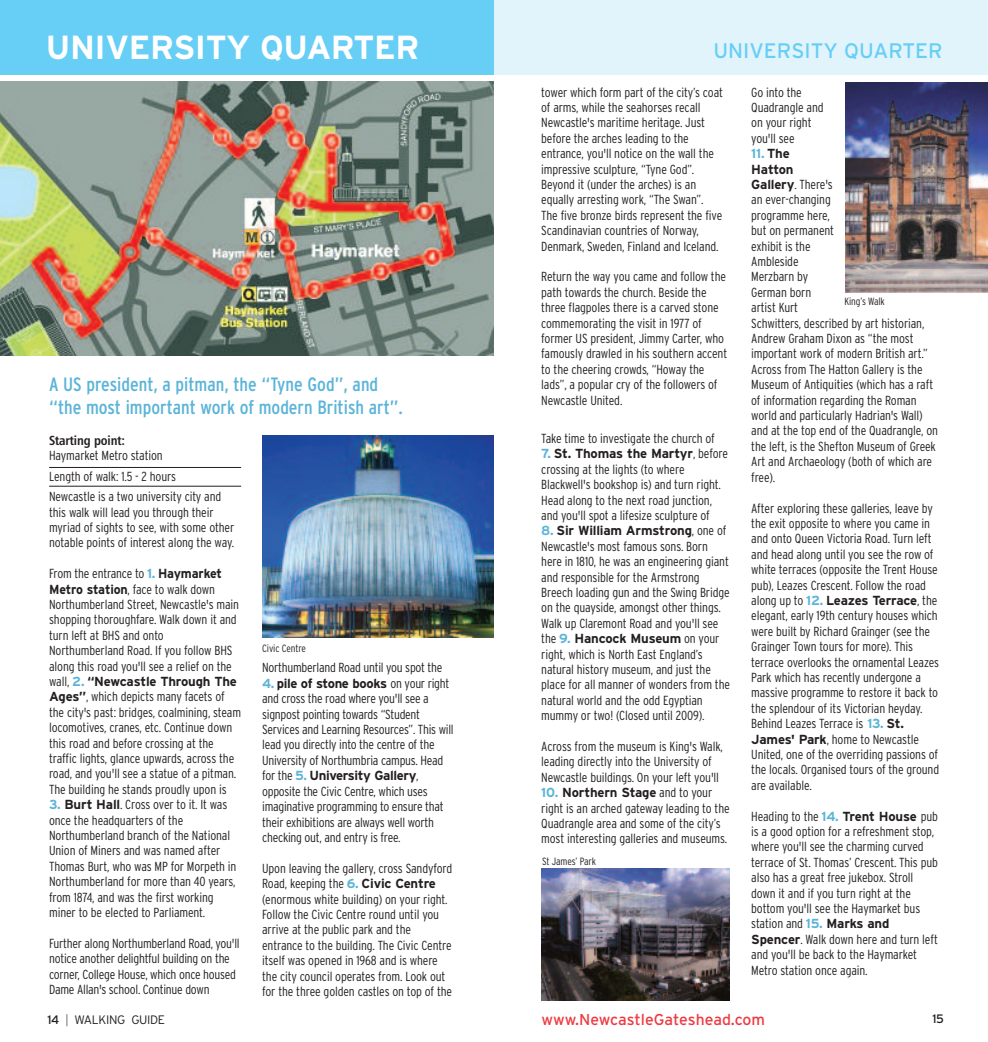
<style>
.page{position:relative;width:988px;height:1042px;background:#fff}
.page>*{position:absolute;margin:0;border:0;box-sizing:border-box;transform-origin:0 0}
.t1{font:700 33.43px "Interstate";letter-spacing:-.015em;color:#fff}
.t2{font:21px "Interstate";color:#67cef5}
.t3{font:condensed 19.25px/22.8px "Interstate";color:#5bb4d7}
.t4{font:15.75px "Interstate";color:#ee3a41}
.t5{font:300 condensed 13.12px/15.4px "Interstate";letter-spacing:-.01em;color:#231f20}
.t6{font:13.12px "Humanist 777 BT Bold Condensed B";letter-spacing:-.01em;color:#231f20}
.t7{font:300 12.25px "Interstate";letter-spacing:-.025em;color:#231f20;scale:.66 1}
.t8{font:12.25px "Interstate";color:#231f20}
.t9{font:300 condensed 10.5px "Interstate";letter-spacing:-.01em;color:#231f20}
.s1{font-weight:700;font-stretch:normal;color:#5bb4d7}
.s2{font-weight:700;font-stretch:normal}
.s3{font-weight:400}
</style>
<div class="page">
<div style="left:494px;top:0;width:493px;height:75px;background:#e1f4fc"></div>
<div style="left:0;top:0;width:493px;height:75px;background:#67cef5"></div>
<img style="left:0;top:82px;width:493px;height:274px">
<hr style="left:49px;top:467px;width:192px;height:1px;background:#231f20">
<hr style="left:49px;top:486px;width:192px;height:1px;background:#231f20">
<img style="left:541px;top:868px;width:188px;height:133px">
<img style="left:262px;top:435px;width:232px;height:202px">
<img style="left:845px;top:83px;width:142px;height:210px">
<h1 class="t1" style="left:46px;top:28px;width:374px">UNIVERSITY QUARTER</h1>
<h2 class="t2" style="left:713px;top:39px;width:231px">UNIVERSITY QUARTER</h2>
<h3 class="t3" style="left:49px;top:373px;width:355px">A US president, a pitman, the “Tyne God”, and “the most important work of modern British art”.</h3>
<p class="t6" style="left:49px;top:435px;width:77px">Starting point:</p>
<p class="t5" style="left:49px;top:446px;width:174px;line-height:20.3px">Haymarket Metro station<br>Length of walk: 1.5 - 2 hours<br>Newcastle is a two university city and</p>
<p class="t5" style="left:49px;top:504px;width:187px">this walk will lead you through their myriad of sights to see, with some other notable points of interest along the way.</p>
<p class="t5" style="left:49px;top:566px;width:193px">From the entrance to <span class="s1">1.</span> <span class="s2">Haymarket Metro station</span>, face to walk down Northumberland Street, Newcastle's main shopping thoroughfare. Walk down it and turn left at BHS and onto Northumberland Road. If you follow BHS along this road you'll see a relief on the wall, <span class="s1">2.</span> <span class="s2">“Newcastle Through The Ages”</span>, which depicts many facets of the city's past: bridges, coalmining, steam locomotives, cranes, etc. Continue down this road and before crossing at the traffic lights, glance upwards, across the road, and you'll see a statue of a pitman.<br>The building he stands proudly upon is</p>
<p class="t5" style="left:49px;top:797px;width:189px"><span class="s1">3.</span> <span class="s2">Burt Hall</span>. Cross over to it. It was once the headquarters of the Northumberland branch of the National Union of Miners and was named after Thomas Burt, who was MP for Morpeth in Northumberland for more than 40 years, from 1874, and was the first working miner to be elected to Parliament.</p>
<p class="t5" style="left:49px;top:935px;width:192px">Further along Northumberland Road, you'll notice another delightful building on the corner, College House, which once housed Dame Allan's school. Continue down</p>
<p class="t9" style="left:262px;top:642px;width:45px">Civic Centre</p>
<p class="t5" style="left:262px;top:660px;width:182px">Northumberland Road until you spot the</p>
<p class="t5" style="left:262px;top:675px;width:193px"><span class="s1">4.</span> <span class="s2">pile of stone books</span> on your right and cross the road where you'll see a signpost pointing towards “Student Services and Learning Resources”. This will lead you directly into the centre of the University of Northumbria campus. Head for the <span class="s1">5.</span> <span class="s2">University Gallery</span>, opposite the Civic Centre, which uses imaginative programming to ensure that their exhibitions are always well worth checking out, and entry is free.</p>
<p class="t5" style="left:262px;top:860px;width:191px">Upon leaving the gallery, cross Sandyford Road, keeping the <span class="s1">6.</span> <span class="s2">Civic Centre </span>(enormous white building) on your right.<br>Follow the Civic Centre round until you arrive at the public park and the entrance to the building. The Civic Centre itself was opened in 1968 and is where the city council operates from. Look out for the three golden castles on top of the</p>
<p class="t5" style="left:541px;top:84px;width:183px">tower which form part of the city’s coat of arms, while the seahorses recall Newcastle's maritime heritage. Just before the arches leading to the entrance, you'll notice on the wall the impressive sculpture, “Tyne God”.<br>Beyond it (under the arches) is an equally arresting work, “The Swan”.<br>The five bronze birds represent the five Scandinavian countries of Norway, Denmark, Sweden, Finland and Iceland.</p>
<p class="t5" style="left:541px;top:269px;width:187px">Return the way you came and follow the path towards the church. Beside the three flagpoles there is a carved stone commemorating the visit in 1977 of former US president, Jimmy Carter, who famously drawled in his southern accent to the cheering crowds, “Howay the lads”, a popular cry of the followers of Newcastle United.</p>
<p class="t5" style="left:541px;top:431px;width:175px">Take time to investigate the church of</p>
<p class="t5" style="left:541px;top:446px;width:188px"><span class="s1">7.</span> <span class="s2">St. Thomas the Martyr</span>, before crossing at the lights (to where Blackwell's bookshop is) and turn right.<br>Head along to the next road junction, and you'll spot a lifesize sculpture of</p>
<p class="t5" style="left:541px;top:523px;width:190px"><span class="s1">8.</span> <span class="s2">Sir William Armstrong</span>, one of Newcastle's most famous sons. Born here in 1810, he was an engineering giant and responsible for the Armstrong Breech loading gun and the Swing Bridge on the quayside, amongst other things.<br>Walk up Claremont Road and you'll see the <span class="s1">9.</span> <span class="s2">Hancock Museum</span> on your right, which is North East England’s natural history museum, and just the place for all manner of wonders from the natural world and the odd Egyptian mummy or two! (Closed until 2009).</p>
<p class="t5" style="left:541px;top:739px;width:183px">Across from the museum is King's Walk, leading directly into the University of<br>Newcastle buildings. On your left you'll</p>
<p class="t5" style="left:541px;top:785px;width:190px"><span class="s1">10.</span> <span class="s2">Northern Stage</span> and to your right is an arched gateway leading to the Quadrangle area and some of the city’s most interesting galleries and museums.</p>
<p class="t9" style="left:542px;top:855px;width:55px">St James’ Park</p>
<p class="t5" style="left:751px;top:84px;width:74px">Go into the<br>Quadrangle and on your right you'll see</p>
<p class="t5" style="left:751px;top:146px;width:188px"><span class="s1">11.</span> <span class="s2">The<br>Hatton<br>Gallery</span>. There's<br>an ever-changing<br>programme here,<br>but on permanent<br>exhibit is the<br>Ambleside<br>Merzbarn by<br>German born<br>artist Kurt<br>Schwitters, described by art historian,<br>Andrew Graham Dixon as “the most important work of modern British art.”<br>Across from The Hatton Gallery is the<br>Museum of Antiquities (which has a raft of information regarding the Roman world and particularly Hadrian's Wall) and at the top end of the Quadrangle, on the left, is the Shefton Museum of Greek<br>Art and Archaeology (both of which are free).</p>
<p class="t5" style="left:751px;top:500px;width:189px">After exploring these galleries, leave by the exit opposite to where you came in and onto Queen Victoria Road. Turn left and head along until you see the row of white terraces (opposite the Trent House pub), Leazes Crescent. Follow the road along up to <span class="s1">12.</span> <span class="s2">Leazes Terrace</span>, the elegant, early 19th century houses which were built by Richard Grainger (see the Grainger Town tours for more). This terrace overlooks the ornamental Leazes Park which has recently undergone a massive programme to restore it back to the splendour of its Victorian heyday.<br>Behind Leazes Terrace is <span class="s1">13.</span> <span class="s2">St.<br>James' Park</span>, home to Newcastle United, one of the overriding passions of the locals. Organised tours of the ground are available.</p>
<p class="t5" style="left:751px;top:808px;width:188px">Heading to the <span class="s1">14.</span> <span class="s2">Trent House</span> pub is a good option for a refreshment stop, where you'll see the charming curved terrace of St. Thomas’ Crescent. This pub also has a great free jukebox. Stroll down it and if you turn right at the bottom you'll see the Haymarket bus station and <span class="s1">15.</span> <span class="s2">Marks and Spencer</span>. Walk down here and turn left and you'll be back to the Haymarket Metro station once again.</p>
<p class="t9" style="left:844px;top:295px;width:42px">King’s Walk</p>
<p class="t7" style="left:47px;top:1012px;width:180px"><span class="s3">14</span> | WALKING GUIDE</p>
<p class="t4" style="left:541px;top:1010px;width:225px">www.NewcastleGateshead.com</p>
<p class="t8" style="left:932px;top:1012px;width:13px">15</p>
</div>
